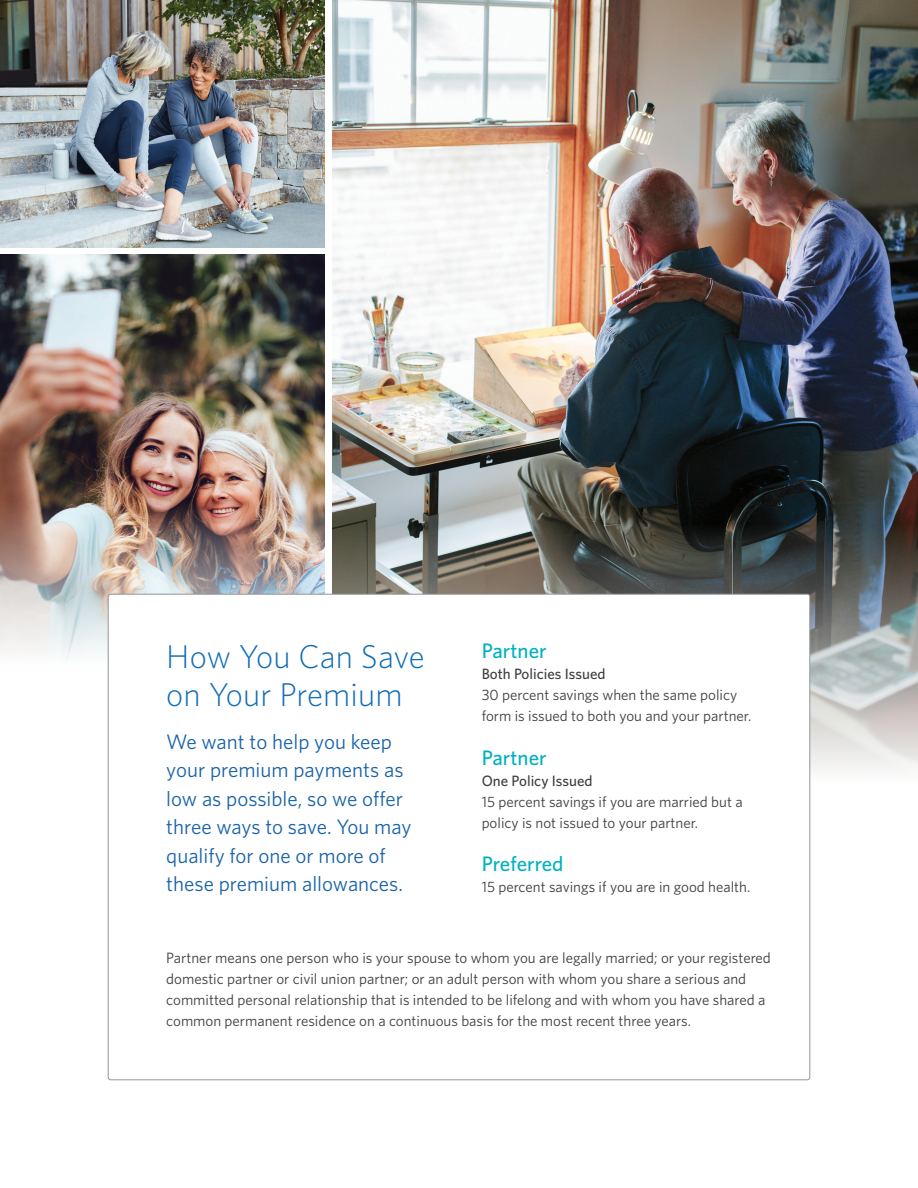
<style>
.page{position:relative;width:918px;height:1188px;background:#fff}
.page>*{position:absolute;margin:0;border:0;box-sizing:border-box;transform-origin:0 0}
.t1{font:300 33px/37.5px "Whitney";letter-spacing:.005em;color:#106db7}
.t2{font:21px/28.5px "Whitney";color:#1a63a8}
.t3{font:500 21px "Whitney";color:#00b2be}
.t4{font:15px/21px "Whitney";color:#3e3e3f}
.t5{font:500 15px "Whitney";color:#3e3e3f}
</style>
<div class="page">
<img style="left:332px;top:0;width:586px;height:782px">
<img style="left:1px;top:255px;width:324px;height:416px">
<img style="left:1px;top:0;width:324px;height:247px">
<div style="left:108px;top:594px;width:702px;height:486px;background:#fff;border-radius:3px"></div>
<h1 class="t1" style="left:166px;top:637px;width:260px">How You Can Save on Your Premium</h1>
<h2 class="t2" style="left:166px;top:727px;width:247px">We want to help you keep your premium payments as low as possible, so we offer three ways to save. You may qualify for one or more of these premium allowances.</h2>
<h2 class="t3" style="left:482px;top:637px;width:67px">Partner</h2>
<p class="t5" style="left:482px;top:664px;width:125px">Both Policies Issued</p>
<p class="t4" style="left:482px;top:684px;width:271px">30 percent savings when the same policy form is issued to both you and your partner.</p>
<h2 class="t3" style="left:482px;top:743px;width:67px">Partner</h2>
<p class="t5" style="left:482px;top:770px;width:112px">One Policy Issued</p>
<p class="t4" style="left:482px;top:790px;width:263px">15 percent savings if you are married but a policy is not issued to your partner.</p>
<h2 class="t3" style="left:482px;top:849px;width:83px">Preferred</h2>
<p class="t4" style="left:482px;top:876px;width:270px">15 percent savings if you are in good health.</p>
<p class="t4" style="left:166px;top:946px;width:606px">Partner means one person who is your spouse to whom you are legally married; or your registered domestic partner or civil union partner; or an adult person with whom you share a serious and committed personal relationship that is intended to be lifelong and with whom you have shared a common permanent residence on a continuous basis for the most recent three years.</p>
</div>
